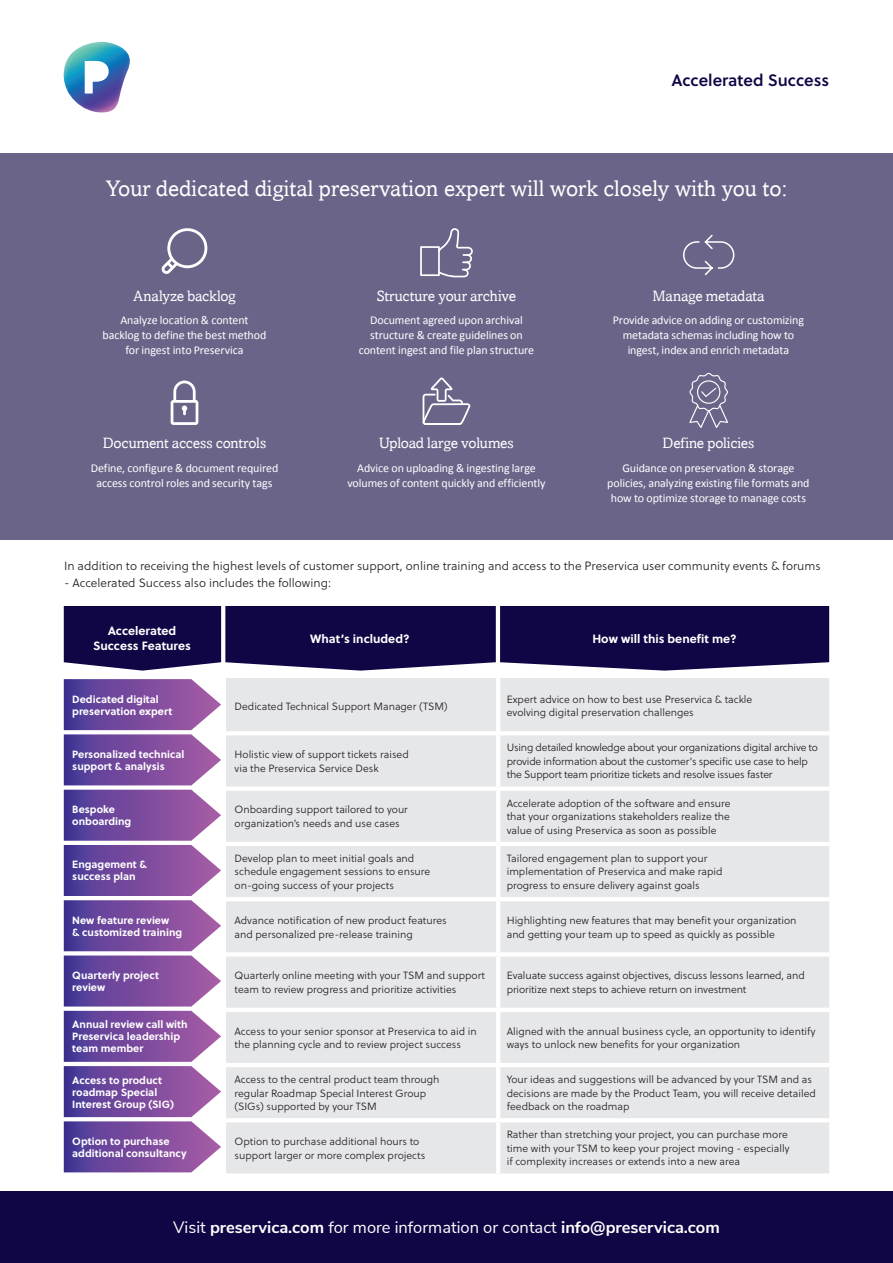
<style>
.page{position:relative;width:893px;height:1263px;background:#fff}
.page>*{position:absolute;margin:0;border:0;box-sizing:border-box;transform-origin:0 0}
.Body{font:22.5px "Amasis";color:#fff}
.Body-2{font:700 16.5px "Nunito Sans";color:#fff}
.Body-3{font:16.5px "Soleil Sb";color:#100645}
.t1{font:15px "Amasis";letter-spacing:-.01em;color:#fff}
.t2{font:12px/15px "Calibri";letter-spacing:-.01em;color:#fff;text-align:center}
.Body-4{font:12px "Soleil Lt";color:#231f20}
.Body-5{font:700 12px/15px "Soleil";color:#fff;text-align:center}
.Body-6{font:10.5px/13.5px "Soleil Lt";color:#231f20}
.Body-7{font:700 10.5px/12px "Soleil";color:#fff}
.Body-8{font:10.5px/13.5px "Soleil Lt";letter-spacing:-.02em;color:#231f20}
.s1{font-weight:400}
</style>
<div class="page">
<div style="left:0;top:153px;width:893px;height:387px;background:#6a6489"></div>
<svg style="left:63px;top:41px;width:67px;height:72px"></svg>
<div style="left:0;top:1191px;width:893px;height:72px;background:#100645"></div>
<svg style="left:64px;top:679px;width:157px;height:493px;background:#8b65ac"></svg>
<div style="left:226px;top:678px;width:603px;height:495px;background:#e6e7e9"></div>
<hr style="left:496px;top:678px;width:4px;height:53px;background:#fff">
<hr style="left:226px;top:731px;width:272px;height:4px;background:#fff">
<hr style="left:498px;top:731px;width:331px;height:4px;background:#fff">
<hr style="left:496px;top:735px;width:4px;height:51px;background:#fff">
<div style="left:226px;top:786px;width:272px;height:5px;background:#fff"></div>
<div style="left:498px;top:786px;width:331px;height:5px;background:#fff"></div>
<hr style="left:496px;top:791px;width:4px;height:51px;background:#fff">
<hr style="left:226px;top:842px;width:272px;height:4px;background:#fff">
<hr style="left:498px;top:842px;width:331px;height:4px;background:#fff">
<hr style="left:496px;top:846px;width:4px;height:51px;background:#fff">
<hr style="left:226px;top:897px;width:272px;height:4px;background:#fff">
<hr style="left:498px;top:897px;width:331px;height:4px;background:#fff">
<hr style="left:496px;top:901px;width:4px;height:51px;background:#fff">
<hr style="left:226px;top:952px;width:272px;height:4px;background:#fff">
<hr style="left:498px;top:952px;width:331px;height:4px;background:#fff">
<hr style="left:496px;top:956px;width:4px;height:52px;background:#fff">
<hr style="left:226px;top:1008px;width:272px;height:4px;background:#fff">
<hr style="left:498px;top:1008px;width:331px;height:4px;background:#fff">
<hr style="left:496px;top:1012px;width:4px;height:51px;background:#fff">
<hr style="left:226px;top:1063px;width:272px;height:4px;background:#fff">
<hr style="left:498px;top:1063px;width:331px;height:4px;background:#fff">
<hr style="left:496px;top:1067px;width:4px;height:51px;background:#fff">
<hr style="left:226px;top:1118px;width:272px;height:4px;background:#fff">
<hr style="left:498px;top:1118px;width:331px;height:4px;background:#fff">
<hr style="left:496px;top:1122px;width:4px;height:51px;background:#fff">
<svg style="left:64px;top:606px;width:765px;height:65px;background:#231a54"></svg>
<svg style="left:161px;top:228px;width:47px;height:46px"></svg>
<svg style="left:420px;top:228px;width:53px;height:49px"></svg>
<svg style="left:423px;top:377px;width:47px;height:48px"></svg>
<svg style="left:683px;top:234px;width:52px;height:42px"></svg>
<svg style="left:689px;top:373px;width:39px;height:55px"></svg>
<svg style="left:171px;top:381px;width:27px;height:44px"></svg>
<p class="Body-3" style="left:671px;top:67px;width:159px">Accelerated Success</p>
<p class="Body" style="left:106px;top:176px;width:683px">Your dedicated digital preservation expert will work closely with you to:</p>
<p class="t1" style="left:133px;top:287px;width:104px">Analyze backlog</p>
<p class="t2" style="left:103px;top:313px;width:165px">Analyze location &amp; content backlog to define the best method for ingest into Preservica</p>
<p class="t1" style="left:103px;top:434px;width:165px">Document access controls</p>
<p class="t2" style="left:91px;top:460px;width:189px">Define, configure &amp; document required access control roles and security tags</p>
<p class="t1" style="left:377px;top:287px;width:141px">Structure your archive</p>
<p class="t2" style="left:359px;top:313px;width:177px">Document agreed upon archival structure &amp; create guidelines on content ingest and file plan structure</p>
<p class="t1" style="left:379px;top:434px;width:136px">Upload large volumes</p>
<p class="t2" style="left:347px;top:460px;width:200px">Advice on uploading &amp; ingesting large volumes of content quickly and efficiently</p>
<p class="t1" style="left:652px;top:287px;width:113px">Manage metadata</p>
<p class="t2" style="left:613px;top:313px;width:193px">Provide advice on adding or customizing metadata schemas including how to ingest, index and enrich metadata</p>
<p class="t1" style="left:662px;top:434px;width:93px">Define policies</p>
<p class="t2" style="left:607px;top:460px;width:204px">Guidance on preservation &amp; storage policies, analyzing existing file formats and how to optimize storage to manage costs</p>
<p class="Body-4" style="left:64px;top:558px;width:758px">In addition to receiving the highest levels of customer support, online training and access to the Preservica user community events &amp; forums</p>
<p class="Body-4" style="left:64px;top:574px;width:268px">- Accelerated Success also includes the following:</p>
<p class="Body-5" style="left:93px;top:623px;width:99px">Accelerated<br>Success Features</p>
<p class="Body-5" style="left:310px;top:630px;width:101px">What’s included?</p>
<p class="Body-5" style="left:592px;top:630px;width:146px">How will this benefit me?</p>
<p class="Body-7" style="left:72px;top:692px;width:102px">Dedicated digital preservation expert</p>
<p class="Body-6" style="left:235px;top:699px;width:214px">Dedicated Technical Support Manager (TSM)</p>
<p class="Body-6" style="left:507px;top:692px;width:247px">Expert advice on how to best use Preservica &amp; tackle evolving digital preservation challenges</p>
<p class="Body-6" style="left:235px;top:748px;width:176px">Holistic view of support tickets raised via the Preservica Service Desk</p>
<p class="Body-8" style="left:507px;top:741px;width:313px">Using detailed knowledge about your organizations digital archive to provide information about the customer's specific use case to help the Support team prioritize tickets and resolve issues faster</p>
<p class="Body-6" style="left:235px;top:803px;width:175px">Onboarding support tailored to your organization’s needs and use cases</p>
<p class="Body-6" style="left:507px;top:796px;width:225px;text-align:justify">Accelerate adoption of the software and ensure that your organizations stakeholders realize the value of using Preservica as soon as possible</p>
<p class="Body-6" style="left:235px;top:851px;width:197px">Develop plan to meet initial goals and schedule engagement sessions to ensure on-going success of your projects</p>
<p class="Body-6" style="left:507px;top:851px;width:217px">Tailored engagement plan to support your implementation of Preservica and make rapid progress to ensure delivery against goals</p>
<p class="Body-6" style="left:235px;top:913px;width:214px">Advance notification of new product features and personalized pre-release training</p>
<p class="Body-6" style="left:507px;top:913px;width:291px">Highlighting new features that may benefit your organization and getting your team up to speed as quickly as possible</p>
<p class="Body-6" style="left:235px;top:969px;width:252px">Quarterly online meeting with your TSM and support team to review progress and prioritize activities</p>
<p class="Body-6" style="left:507px;top:969px;width:300px">Evaluate success against objectives, discuss lessons learned, and prioritize next steps to achieve return on investment</p>
<p class="Body-6" style="left:235px;top:1024px;width:244px">Access to your senior sponsor at Preservica to aid in the planning cycle and to review project success</p>
<p class="Body-6" style="left:507px;top:1024px;width:310px">Aligned with the annual business cycle, an opportunity to identify ways to unlock new benefits for your organization</p>
<p class="Body-6" style="left:235px;top:1072px;width:206px">Access to the central product team through regular Roadmap Special Interest Group (SIGs) supported by your TSM</p>
<p class="Body-6" style="left:507px;top:1072px;width:311px">Your ideas and suggestions will be advanced by your TSM and as decisions are made by the Product Team, you will receive detailed feedback on the roadmap</p>
<p class="Body-6" style="left:235px;top:1134px;width:192px">Option to purchase additional hours to support larger or more complex projects</p>
<p class="Body-6" style="left:507px;top:1128px;width:284px">Rather than stretching your project, you can purchase more time with your TSM to keep your project moving - especially if complexity increases or extends into a new area</p>
<p class="Body-7" style="left:72px;top:748px;width:114px">Personalized technical support &amp; analysis</p>
<p class="Body-7" style="left:72px;top:803px;width:61px">Bespoke onboarding</p>
<p class="Body-7" style="left:72px;top:858px;width:76px">Engagement &amp; success plan</p>
<p class="Body-7" style="left:72px;top:913px;width:111px">New feature review<br>&amp; customized training</p>
<p class="Body-7" style="left:72px;top:969px;width:88px">Quarterly project review</p>
<p class="Body-7" style="left:72px;top:1018px;width:117px">Annual review call with<br>Preservica leadership team member</p>
<p class="Body-7" style="left:72px;top:1073px;width:103px">Access to product roadmap Special<br>Interest Group (SIG)</p>
<p class="Body-7" style="left:72px;top:1134px;width:116px">Option to purchase additional consultancy</p>
<p class="Body-2" style="left:173px;top:1215px;width:548px"><span class="s1">Visit</span> preservica.com <span class="s1">for more information or contact</span> info@preservica.com</p>
</div>
